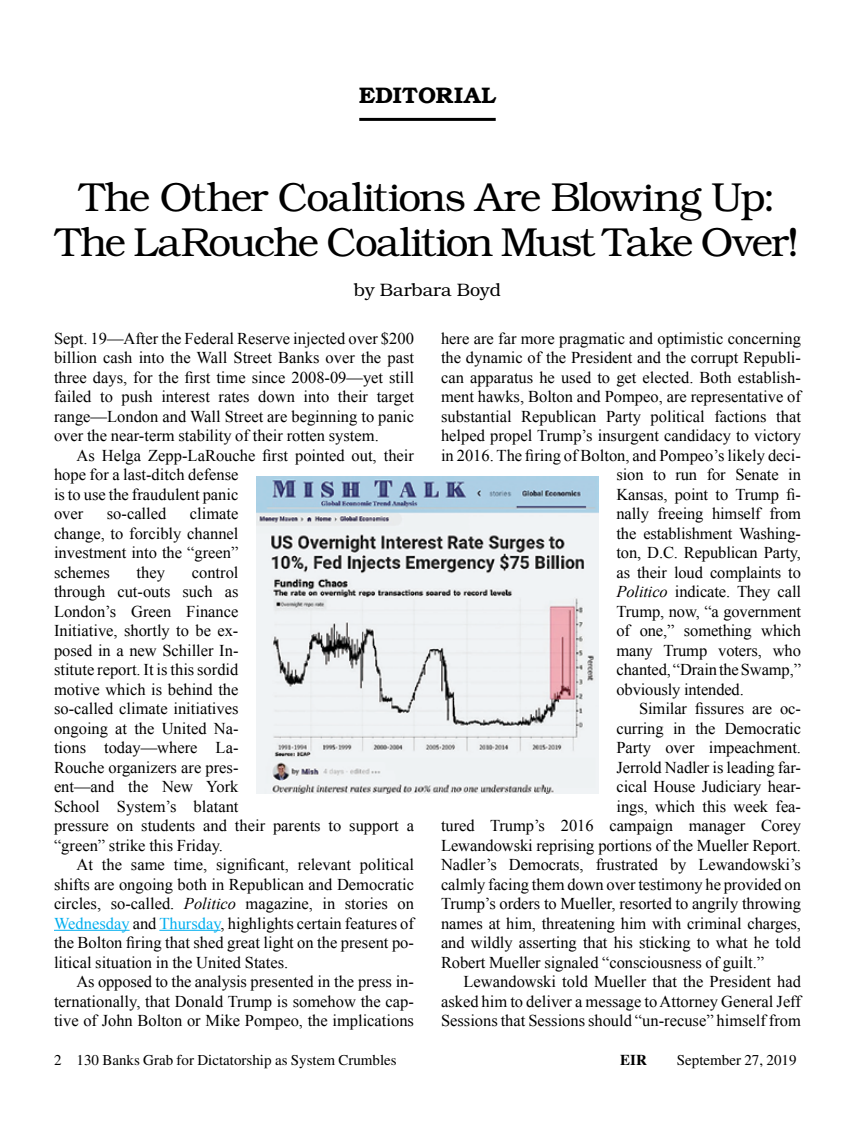
<style>
.page{position:relative;width:864px;height:1134px;background:#fff}
.page>*{position:absolute;margin:0;border:0;box-sizing:border-box;transform-origin:0 0}
.t1{font:300 40.5px/45px "Bookman";letter-spacing:-.04em;color:#000;text-align:center}
.t2{font:600 22.5px "Bookman";letter-spacing:.01em;color:#000}
.t3{font:300 18px "Bookman";color:#000}
.t4{font:16.5px/19.5px "Times New Roman";color:#000;text-align:justify}
.t5{font:15px "Times";color:#000}
.t6{font:700 15px "Times";color:#000}
.s1{font-style:italic}
.s2{color:#00aeef}
</style>
<div class="page">
<hr style="left:54px;top:930px;width:76px;height:1px;background:#00aeef">
<hr style="left:159px;top:930px;width:62px;height:1px;background:#00aeef">
<hr style="left:359px;top:118px;width:137px;height:3px;background:#000">
<img style="left:257px;top:477px;width:341px;height:317px">
<h2 class="t2" style="left:359px;top:82px;width:138px">EDITORIAL</h2>
<h1 class="t1" style="left:56px;top:175px;width:745px">The Other Coalitions Are Blowing Up:<br>The LaRouche Coalition Must Take Over!</h1>
<p class="t3" style="left:354px;top:280px;width:149px">by Barbara Boyd</p>
<p class="t4" style="left:54px;top:328px;width:362px">Sept. 19—After the Federal Reserve injected over $200 billion cash into the Wall Street Banks over the past three days, for the first time since 2008-09—yet still failed to push interest rates down into their target range—London and Wall Street are beginning to panic over the near-term stability of their rotten system.</p>
<p class="t4" style="left:54px;top:445px;width:362px;text-align:left;text-indent:23px">As Helga Zepp-LaRouche first pointed out, their hope for a last-ditch defense<br>is to use the fraudulent panic<br>over</p>
<p class="t4" style="left:54px;top:504px;width:186px;text-indent:136px">climate change, to forcibly channel investment into the “green” schemes</p>
<p class="t4" style="left:107px;top:504px;width:61px">so-called</p>
<p class="t4" style="left:54px;top:562px;width:362px;text-align:left;text-indent:138px">control<br>through cut-outs such as<br>London’s Green Finance<br>Initiative, shortly to be ex-<br>posed in a new Schiller In-<br>stitute report. It is this sordid<br>motive which is behind the<br>so-called climate initiatives<br>ongoing at the United Na-<br>tions today—where La-<br>Rouche organizers are pres-<br>ent—and the New York<br>School System’s blatant<br>pressure on students and their parents to support a “green” strike this Friday.</p>
<p class="t4" style="left:54px;top:855px;width:362px;text-indent:23px">At the same time, significant, relevant political shifts are ongoing both in Republican and Democratic circles, so-called. <span class="s1">Politico</span> magazine, in stories on <span class="s2">Wednesday</span> and <span class="s2">Thursday</span>, highlights certain features of the Bolton firing that shed great light on the present po&shy;litical situation in the United States.</p>
<p class="t4" style="left:54px;top:972px;width:362px;text-indent:22px">As opposed to the analysis presented in the press in&shy;ternationally, that Donald Trump is somehow the cap&shy;tive of John Bolton or Mike Pompeo, the implications</p>
<p class="t4" style="left:137px;top:562px;width:30px">they</p>
<p class="t4" style="left:441px;top:328px;width:362px">here are far more pragmatic and optimistic concerning</p>
<p class="t4" style="left:441px;top:348px;width:361px">the dynamic of the President and the corrupt Republi-</p>
<p class="t4" style="left:441px;top:367px;width:361px">can apparatus he used to get elected. Both establish-</p>
<p class="t4" style="left:441px;top:387px;width:361px">ment hawks, Bolton and Pompeo, are representative of</p>
<p class="t4" style="left:441px;top:406px;width:362px">substantial Republican Party political factions that</p>
<p class="t4" style="left:441px;top:426px;width:362px">helped propel Trump’s insurgent candidacy to victory</p>
<p class="t4" style="left:441px;top:445px;width:362px">in 2016. The firing of Bolton, and Pompeo’s likely deci-</p>
<p class="t4" style="left:617px;top:465px;width:186px">sion to run for Senate in</p>
<p class="t4" style="left:617px;top:484px;width:186px">Kansas, point to Trump fi-</p>
<p class="t4" style="left:617px;top:504px;width:186px">nally freeing himself from</p>
<p class="t4" style="left:617px;top:523px;width:186px">the establishment Washing-</p>
<p class="t4" style="left:617px;top:543px;width:186px">ton, D.C. Republican Party,</p>
<p class="t4" style="left:617px;top:562px;width:186px">as their loud complaints to</p>
<p class="t4" style="left:617px;top:582px;width:186px"><span class="s1">Politico</span> indicate. They call</p>
<p class="t4" style="left:617px;top:601px;width:186px">Trump, now, “a government</p>
<p class="t4" style="left:617px;top:621px;width:186px">of one,” something which</p>
<p class="t4" style="left:617px;top:640px;width:186px">many Trump voters, who</p>
<p class="t4" style="left:617px;top:660px;width:186px">chanted, “Drain the Swamp,”</p>
<p class="t4" style="left:617px;top:679px;width:129px">obviously intended.</p>
<p class="t4" style="left:639px;top:699px;width:163px">Similar fissures are oc-</p>
<p class="t4" style="left:617px;top:718px;width:186px">curring in the Democratic</p>
<p class="t4" style="left:617px;top:738px;width:186px">Party over impeachment.</p>
<p class="t4" style="left:617px;top:757px;width:186px">Jerrold Nadler is leading far-</p>
<p class="t4" style="left:617px;top:777px;width:186px">cical House Judiciary hear-</p>
<p class="t4" style="left:617px;top:796px;width:186px">ings, which this week fea-</p>
<p class="t4" style="left:441px;top:816px;width:362px">tured Trump’s 2016 campaign manager Corey</p>
<p class="t4" style="left:441px;top:835px;width:362px">Lewandowski reprising portions of the Mueller Report.</p>
<p class="t4" style="left:441px;top:855px;width:361px">Nadler’s Democrats, frustrated by Lewandowski’s</p>
<p class="t4" style="left:441px;top:874px;width:362px">calmly facing them down over testimony he provided on</p>
<p class="t4" style="left:441px;top:894px;width:361px">Trump’s orders to Mueller, resorted to angrily throwing</p>
<p class="t4" style="left:441px;top:913px;width:362px">names at him, threatening him with criminal charges,</p>
<p class="t4" style="left:441px;top:933px;width:362px">and wildly asserting that his sticking to what he told</p>
<p class="t4" style="left:441px;top:952px;width:325px">Robert Mueller signaled “consciousness of guilt.”</p>
<p class="t4" style="left:464px;top:972px;width:339px">Lewandowski told Mueller that the President had</p>
<p class="t4" style="left:441px;top:991px;width:361px">asked him to deliver a message to Attorney General Jeff</p>
<p class="t4" style="left:441px;top:1011px;width:361px">Sessions that Sessions should “un-recuse” himself from</p>
<p class="t5" style="left:54px;top:1052px;width:344px">2 130 Banks Grab for Dictatorship as System Crumbles</p>
<p class="t6" style="left:620px;top:1051px;width:28px">EIR</p>
<p class="t5" style="left:677px;top:1052px;width:121px">September 27, 2019</p>
</div>
